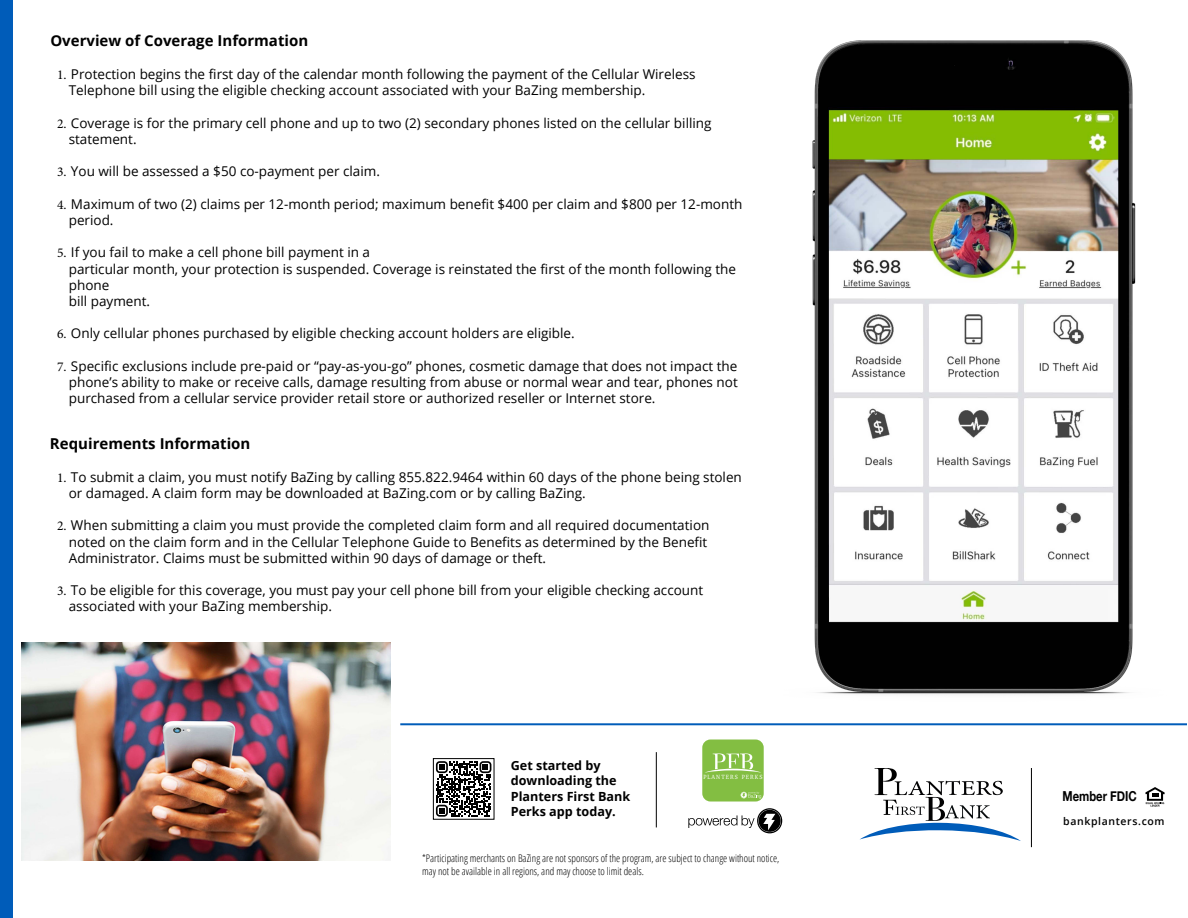
<style>
.page{position:relative;width:1188px;height:918px;background:#fff}
.page>*{position:absolute;margin:0;border:0;box-sizing:border-box;transform-origin:0 0}
.t1{font:700 15px "Open Sans";color:#000}
.t2{font:700 13.8px "Helvetica Neue";color:#000;scale:.82 1}
.t3{font:13.5px/16.2px "Open Sans";color:#000}
.t4{font:700 12.6px/15.5px "Open Sans";color:#000}
.t5{font:300 condensed 10.5px/12.6px "Open Sans";color:#000}
.t6{font:600 10.5px "Open Sans";letter-spacing:.06em;color:#000}
.t7{font:6.15px "Charter";letter-spacing:.18em;color:#fff;scale:.92 1}
.s1{font-family:"Minion Pro"}
</style>
<div class="page">
<hr style="left:400px;top:723px;width:787px;height:2px;background:#005cb9">
<svg style="left:1145px;top:787px;width:20px;height:20px"></svg>
<hr style="left:1031px;top:768px;width:1px;height:79px;background:#000">
<div style="left:0;top:0;width:13px;height:918px;background:#005cb9"></div>
<hr style="left:656px;top:752px;width:1px;height:75px;background:#000">
<svg style="left:436px;top:761px;width:55px;height:56px"></svg>
<div style="left:433px;top:758px;width:61px;height:62px;border:1px solid #000"></div>
<svg style="left:702px;top:740px;width:62px;height:62px;background:#90c556"></svg>
<svg style="left:688px;top:808px;width:94px;height:25px"></svg>
<svg style="left:860px;top:768px;width:161px;height:73px"></svg>
<img style="left:812px;top:40px;width:324px;height:655px">
<img style="left:22px;top:642px;width:368px;height:218px">
<p class="t1" style="left:50px;top:30px;width:259px">Overview of Coverage Information</p>
<p class="t3" style="left:69px;top:66px;width:628px;text-indent:-12px"><span class="s1">1.</span> Protection begins the first day of the calendar month following the payment of the Cellular Wireless<br>Telephone bill using the eligible checking account associated with your BaZing membership.</p>
<p class="t3" style="left:69px;top:114px;width:644px;text-indent:-12px"><span class="s1">2.</span> Coverage is for the primary cell phone and up to two (2) secondary phones listed on the cellular billing statement.</p>
<p class="t3" style="left:57px;top:163px;width:324px"><span class="s1">3.</span> You will be assessed a $50 co-payment per claim.</p>
<p class="t3" style="left:69px;top:195px;width:675px;text-indent:-12px"><span class="s1">4.</span> Maximum of two (2) claims per 12-month period; maximum benefit $400 per claim and $800 per 12-month period.</p>
<p class="t3" style="left:69px;top:244px;width:669px;text-indent:-12px"><span class="s1">5.</span> If you fail to make a cell phone bill payment in a<br>particular month, your protection is suspended. Coverage is reinstated the first of the month following the phone<br>bill payment.</p>
<p class="t3" style="left:57px;top:325px;width:519px"><span class="s1">6.</span> Only cellular phones purchased by eligible checking account holders are eligible.</p>
<p class="t3" style="left:69px;top:357px;width:670px;text-align:justify;text-indent:-12px"><span class="s1">7.</span> Specific exclusions include pre-paid or “pay-as-you-go” phones, cosmetic damage that does not impact the phone’s ability to make or receive calls, damage resulting from abuse or normal wear and tear, phones not purchased from a cellular service provider retail store or authorized reseller or Internet store.</p>
<p class="t1" style="left:50px;top:433px;width:202px">Requirements Information</p>
<p class="t3" style="left:69px;top:468px;width:675px;text-indent:-12px"><span class="s1">1.</span> To submit a claim, you must notify BaZing by calling 855.822.9464 within 60 days of the phone being stolen or damaged. A claim form may be downloaded at BaZing.com or by calling BaZing.</p>
<p class="t3" style="left:69px;top:517px;width:642px;text-indent:-12px"><span class="s1">2.</span> When submitting a claim you must provide the completed claim form and all required documentation noted on the claim form and in the Cellular Telephone Guide to Benefits as determined by the Benefit<br>Administrator. Claims must be submitted within 90 days of damage or theft.</p>
<p class="t3" style="left:69px;top:582px;width:636px;text-indent:-12px"><span class="s1">3.</span> To be eligible for this coverage, you must pay your cell phone bill from your eligible checking account associated with your BaZing membership.</p>
<p class="t4" style="left:511px;top:757px;width:121px">Get started by downloading the<br>Planters First Bank<br>Perks app today.</p>
<p class="t7" style="left:703px;top:771px;width:66px">PLANTERS PERKS</p>
<p class="t5" style="left:422px;top:852px;width:359px">*Participating merchants on BaZing are not sponsors of the program, are subject to change without notice, may not be available in all regions, and may choose to limit deals.</p>
<p class="t2" style="left:1063px;top:785px;width:92px">Member FDIC</p>
<p class="t6" style="left:1063px;top:814px;width:103px">bankplanters.com</p>
</div>
